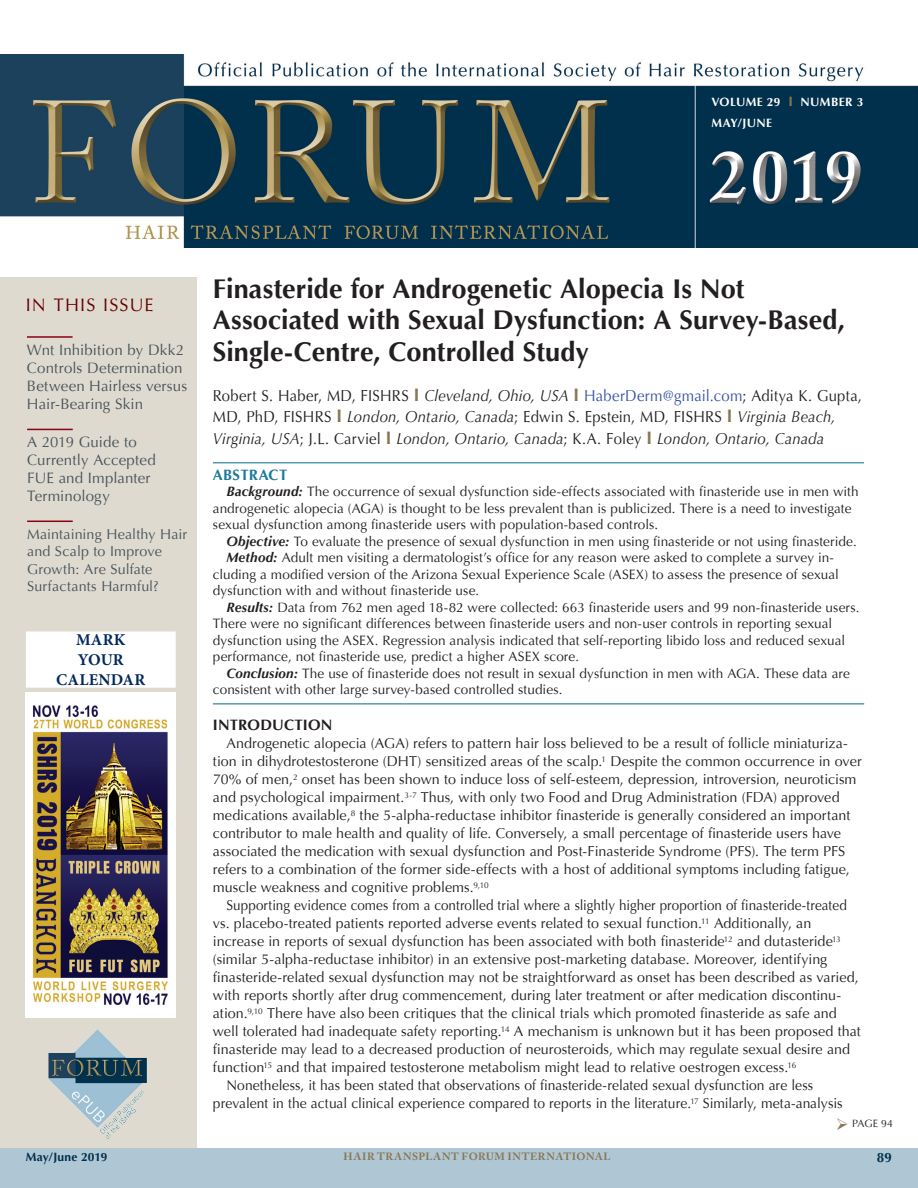
<style>
.page{position:relative;width:918px;height:1188px;background:#fff}
.page>*{position:absolute;margin:0;border:0;box-sizing:border-box;transform-origin:0 0}
.article_headline{font:700 27px/31.5px "Optima";color:#231f20}
.t1{font:18px "Optima";letter-spacing:.065em;color:#600}
.t2{font:700 16.5px "Minion Pro";letter-spacing:.01em;color:#00295c}
.article_byline{font:italic 15.75px/21.6px "Optima";letter-spacing:.015em;color:#231f20;scale:.94 1}
.IN_THIS_ISSUE_W_RED{font:15px/18px "Optima";letter-spacing:.01em;color:#475359}
.article_subhead_1{font:700 15px "Optima";letter-spacing:.01em;color:#231f20}
.article_subhead_1-2{font:700 15px "Optima";letter-spacing:.015em;color:#1d7a9a}
.Body_text_indent{font:14.25px/18px "Optima";letter-spacing:.005em;color:#231f20}
.Body_text_indent-2{font:14.25px/18px "Optima";letter-spacing:.005em;color:#231f20;scale:.94 1}
.IN_THIS_ISSUE_W_RED-2{font:14.25px/17.1px "Optima";letter-spacing:.01em;color:#475359}
.Body_text_indent-3{font:13.5px/16.5px "Optima";letter-spacing:.01em;color:#231f20}
.Small_Disclaimer{font:700 13.5px "Optima";color:#00304c}
.Body_text_indent-4{font:700 12px "Optima";letter-spacing:.015em;color:#00304c}
.t3{font:700 12px "Optima";letter-spacing:.03em;color:#fff}
.Body_text_indent-5{font:700 10.5px "Adobe Caslon Pro";letter-spacing:.06em;color:#887752}
.t4{font:10.5px "Optima";letter-spacing:.005em;color:#231f20}
.s1{font-size:13.5px;color:#887752}
.s2{font-style:normal}
.s3{font-weight:700;font-style:normal;font-size:18px;color:#887752}
.s4{font-style:normal;color:#3853a3}
.s5{font-weight:700;font-style:italic}
.s6{color:#887752}
</style>
<div class="page">
<div style="left:0;top:278px;width:197px;height:881px;background:#dfdad0"></div>
<div style="left:0;top:1148px;width:918px;height:40px;background:#afc6d5"></div>
<hr style="left:27px;top:336px;width:46px;height:2px;background:#8b0114">
<img style="left:0;top:54px;width:918px;height:193px">
<img style="left:26px;top:692px;width:150px;height:325px">
<div style="left:26px;top:632px;width:150px;height:56px;background:#fff;border:1px solid #fff"></div>
<img style="left:48px;top:1029px;width:99px;height:110px">
<hr style="left:213px;top:462px;width:651px;height:1px;background:#1d7a9a">
<hr style="left:213px;top:703px;width:651px;height:1px;background:#1d7a9a">
<hr style="left:27px;top:521px;width:46px;height:1px;background:#8b0114">
<hr style="left:27px;top:429px;width:46px;height:1px;background:#8b0114">
<p class="t3" style="left:712px;top:94px;width:153px">VOLUME 29 <span class="s1">I</span> NUMBER 3</p>
<p class="t3" style="left:712px;top:115px;width:62px">MAY/JUNE</p>
<p class="t1" style="left:26px;top:293px;width:129px">IN THIS ISSUE</p>
<p class="IN_THIS_ISSUE_W_RED" style="left:27px;top:341px;width:162px">Wnt Inhibition by Dkk2<br>Controls Determination<br>Between Hairless versus<br>Hair-Bearing Skin</p>
<p class="IN_THIS_ISSUE_W_RED" style="left:27px;top:434px;width:130px">A 2019 Guide to<br>Currently Accepted<br>FUE and Implanter<br>Terminology</p>
<p class="IN_THIS_ISSUE_W_RED-2" style="left:27px;top:526px;width:162px">Maintaining Healthy Hair and Scalp to Improve<br>Growth: Are Sulfate<br>Surfactants Harmful?</p>
<p class="t2" style="left:76px;top:628px;width:51px">MARK</p>
<p class="t2" style="left:78px;top:648px;width:47px">YOUR</p>
<p class="t2" style="left:56px;top:668px;width:91px">CALENDAR</p>
<p class="article_headline" style="left:213px;top:273px;width:633px">Finasteride for Androgenetic Alopecia Is Not<br>Associated with Sexual Dysfunction: A Survey-Based,<br>Single-Centre, Controlled Study</p>
<p class="article_byline" style="left:213px;top:384px;width:692px"><span class="s2">Robert S. Haber, MD, FISHRS</span> <span class="s3">I</span> Cleveland, Ohio, USA <span class="s3">I</span> <span class="s4">HaberDerm@gmail.com</span><span class="s2">; Aditya K. Gupta,<br>MD, PhD, FISHRS</span> <span class="s3">I</span> London, Ontario, Canada<span class="s2">; Edwin S. Epstein, MD, FISHRS</span> <span class="s3">I</span> Virginia Beach,<br>Virginia, USA<span class="s2">; J.L. Carviel</span> <span class="s3">I</span> London, Ontario, Canada<span class="s2">; K.A. Foley</span> <span class="s3">I</span> London, Ontario, Canada</p>
<p class="article_subhead_1-2" style="left:213px;top:465px;width:76px">ABSTRACT</p>
<p class="Body_text_indent-3" style="left:213px;top:484px;width:647px;text-indent:14px"><span class="s5">Background:</span> The occurrence of sexual dysfunction side-effects associated with finasteride use in men with androgenetic alopecia (AGA) is thought to be less prevalent than is publicized. There is a need to investigate sexual dysfunction among finasteride users with population-based controls.</p>
<p class="Body_text_indent-3" style="left:226px;top:533px;width:632px"><span class="s5">Objective:</span> To evaluate the presence of sexual dysfunction in men using finasteride or not using finasteride.</p>
<p class="Body_text_indent-3" style="left:213px;top:550px;width:627px;text-indent:14px"><span class="s5">Method:</span> Adult men visiting a dermatologist’s office for any reason were asked to complete a survey in&shy;cluding a modified version of the Arizona Sexual Experience Scale (ASEX) to assess the presence of sexual dysfunction with and without finasteride use.</p>
<p class="Body_text_indent-3" style="left:213px;top:599px;width:648px;text-indent:14px"><span class="s5">Results:</span> Data from 762 men aged 18-82 were collected: 663 finasteride users and 99 non-finasteride users.<br>There were no significant differences between finasteride users and non-user controls in reporting sexual dysfunction using the ASEX. Regression analysis indicated that self-reporting libido loss and reduced sexual performance, not finasteride use, predict a higher ASEX score.</p>
<p class="Body_text_indent-3" style="left:213px;top:665px;width:639px;text-indent:14px"><span class="s5">Conclusion:</span> The use of finasteride does not result in sexual dysfunction in men with AGA. These data are consistent with other large survey-based controlled studies.</p>
<p class="article_subhead_1" style="left:213px;top:716px;width:121px">INTRODUCTION</p>
<p class="Body_text_indent" style="left:213px;top:735px;width:650px;text-indent:14px">Androgenetic alopecia (AGA) refers to pattern hair loss believed to be a result of follicle miniaturiza&shy;tion in dihydrotestosterone (DHT) sensitized areas of the scalp.<sup>1</sup> Despite the common occurrence in over 70% of men,<sup>2</sup> onset has been shown to induce loss of self-esteem, depression, introversion, neuroticism and psychological impairment.<sup>3-7</sup> Thus, with only two Food and Drug Administration (FDA) approved medications available,<sup>8</sup> the 5-alpha-reductase inhibitor fi nasteride is generally considered an important contributor to male health and quality of life. Conversely, a small percentage of fi nasteride users have associated the medication with sexual dysfunction and Post-Finasteride Syndrome (PFS). The term PFS refers to a combination of the former side-effects with a host of additional symptoms including fatigue, muscle weakness and cognitive problems.<sup>9,10</sup></p>
<p class="Body_text_indent-2" style="left:213px;top:897px;width:691px;text-indent:14px">Supporting evidence comes from a controlled trial where a slightly higher proportion of fi nasteride-treated vs. placebo-treated patients reported adverse events related to sexual function.<sup>11</sup> Additionally, an increase in reports of sexual dysfunction has been associated with both fi nasteride<sup>12</sup> and dutasteride<sup>13 </sup>(similar 5-alpha-reductase inhibitor) in an extensive post-marketing database. Moreover, identifying<br>fi nasteride-related sexual dysfunction may not be straightforward as onset has been described as varied, with reports shortly after drug commencement, during later treatment or after medication discontinu&shy;ation.<sup>9,10</sup> There have also been critiques that the clinical trials which promoted fi nasteride as safe and well tolerated had inadequate safety reporting.<sup>14</sup> A mechanism is unknown but it has been proposed that fi nasteride may lead to a decreased production of neurosteroids, which may regulate sexual desire and function<sup>15</sup> and that impaired testosterone metabolism might lead to relative oestrogen excess.<sup>16</sup></p>
<p class="Body_text_indent" style="left:213px;top:1077px;width:631px;text-indent:14px">Nonetheless, it has been stated that observations of fi nasteride-related sexual dysfunction are less prevalent in the actual clinical experience compared to reports in the literature.<sup>17</sup> Similarly, meta-analysis</p>
<p class="t4" style="left:836px;top:1117px;width:59px"><span class="s6">➢</span> PAGE 94</p>
<p class="Body_text_indent-4" style="left:66px;top:1149px;width:83px">May/June 2019</p>
<p class="Body_text_indent-5" style="left:348px;top:1150px;width:268px">HAIR TRANSPLANT FORUM INTERNATIONAL</p>
<p class="Body_text_indent-4" style="left:26px;top:1149px;width:83px">May/June 2019</p>
<p class="Body_text_indent-5" style="left:344px;top:1150px;width:268px">HAIR TRANSPLANT FORUM INTERNATIONAL</p>
<p class="Small_Disclaimer" style="left:877px;top:1149px;width:17px">89</p>
</div>
